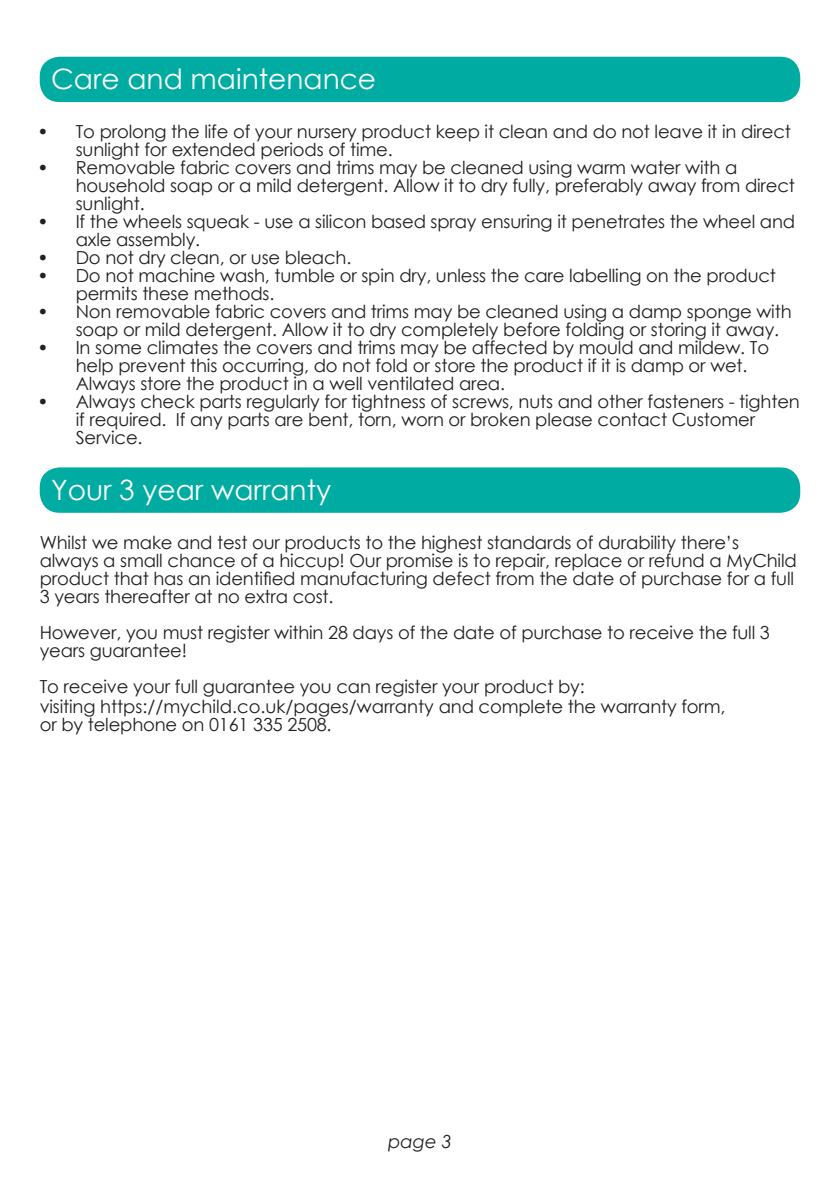
<style>
.page{position:relative;width:840px;height:1191px;background:#fff}
.page>*{position:absolute;margin:0;border:0;box-sizing:border-box;transform-origin:0 0}
.Body_text_CG_9pt{font:28px "Century Gothic";color:#fff}
.Body_text_9pt{font:18px/18px "Century Gothic";letter-spacing:-.01em;color:#231f20}
.Body_text_CG_9pt-2{font:italic 18px "Century Gothic";color:#231f20}
.s1{font-family:"Helvetica"}
</style>
<div class="page">
<div style="left:40px;top:57px;width:759px;height:45px;background:#00aca2;border-radius:20px"></div>
<div style="left:40px;top:467px;width:759px;height:46px;background:#00aca2;border-radius:20px"></div>
<p class="Body_text_CG_9pt" style="left:51px;top:59px;width:326px">Care and maintenance</p>
<p class="Body_text_9pt" style="left:76px;top:122px;width:716px;text-indent:-36px"><span class="s1">•</span> To prolong the life of your nursery product keep it clean and do not leave it in direct sunlight for extended periods of time.</p>
<p class="Body_text_9pt" style="left:76px;top:158px;width:720px;text-indent:-36px"><span class="s1">•</span> Removable fabric covers and trims may be cleaned using warm water with a household soap or a mild detergent. Allow it to dry fully, preferably away from direct sunlight.</p>
<p class="Body_text_9pt" style="left:76px;top:212px;width:720px;text-indent:-36px"><span class="s1">•</span> If the wheels squeak - use a silicon based spray ensuring it penetrates the wheel and axle assembly.</p>
<p class="Body_text_9pt" style="left:40px;top:248px;width:313px"><span class="s1">•</span> Do not dry clean, or use bleach.</p>
<p class="Body_text_9pt" style="left:76px;top:266px;width:701px;text-indent:-36px"><span class="s1">•</span> Do not machine wash, tumble or spin dry, unless the care labelling on the product permits these methods.</p>
<p class="Body_text_9pt" style="left:76px;top:302px;width:717px;text-indent:-36px"><span class="s1">•</span> Non removable fabric covers and trims may be cleaned using a damp sponge with soap or mild detergent. Allow it to dry completely before folding or storing it away.</p>
<p class="Body_text_9pt" style="left:76px;top:338px;width:694px;text-indent:-36px"><span class="s1">•</span> In some climates the covers and trims may be affected by mould and mildew. To help prevent this occurring, do not fold or store the product if it is damp or wet.<br>Always store the product in a well ventilated area.</p>
<p class="Body_text_9pt" style="left:76px;top:392px;width:725px;text-indent:-36px"><span class="s1">•</span> Always check parts regularly for tightness of screws, nuts and other fasteners - tighten if required. If any parts are bent, torn, worn or broken please contact Customer<br>Service.</p>
<p class="Body_text_CG_9pt" style="left:51px;top:470px;width:281px">Your 3 year warranty</p>
<p class="Body_text_9pt" style="left:40px;top:533px;width:758px">Whilst we make and test our products to the highest standards of durability there’s always a small chance of a hiccup! Our promise is to repair, replace or refund a MyChild product that has an identified manufacturing defect from the date of purchase for a full 3 years thereafter at no extra cost.</p>
<p class="Body_text_9pt" style="left:40px;top:623px;width:731px">However, you must register within 28 days of the date of purchase to receive the full 3 years guarantee!</p>
<p class="Body_text_9pt" style="left:40px;top:677px;width:546px">To receive your full guarantee you can register your product by:</p>
<p class="Body_text_9pt" style="left:40px;top:697px;width:687px">visiting https://mychild.co.uk/pages/warranty and complete the warranty form,</p>
<p class="Body_text_9pt" style="left:40px;top:715px;width:293px">or by telephone on 0161 335 2508.</p>
<p class="Body_text_CG_9pt-2" style="left:388px;top:1128px;width:65px">page 3</p>
</div>
